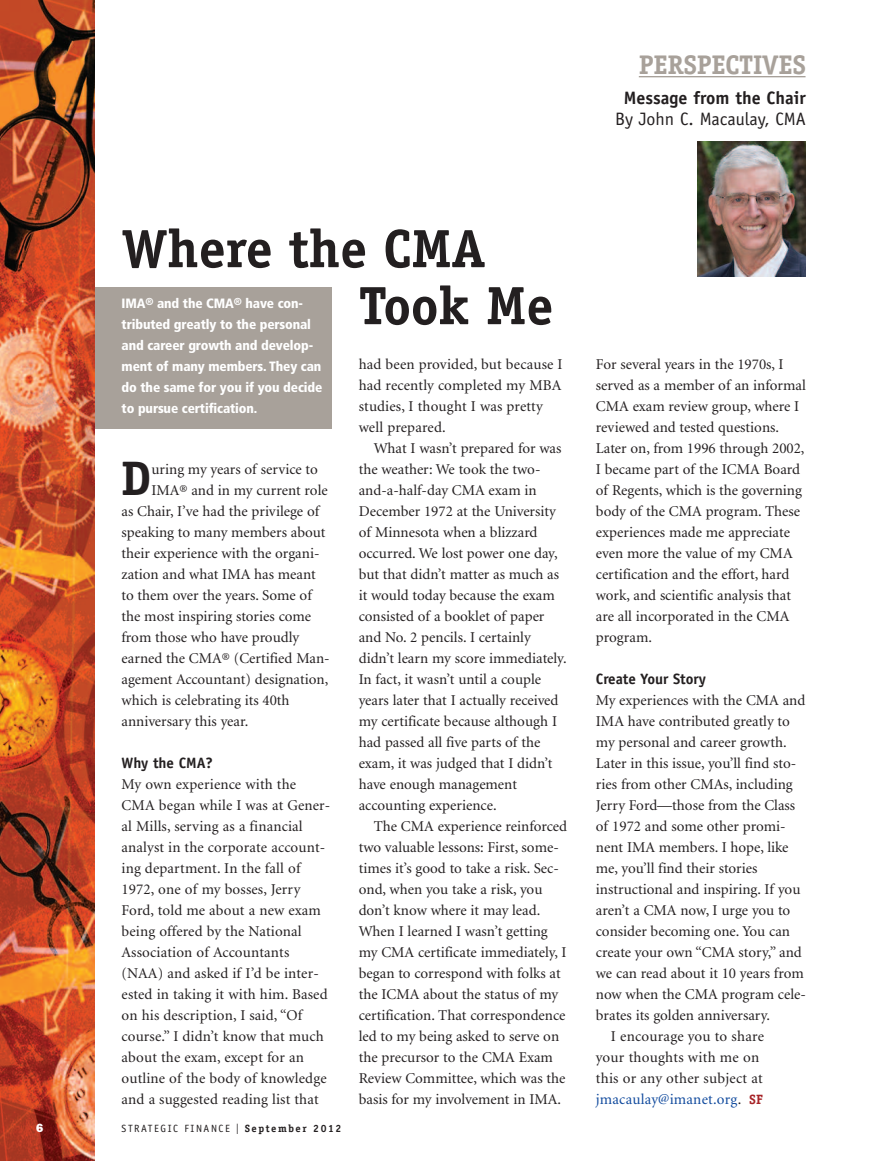
<style>
.page{position:relative;width:878px;height:1161px;background:#fff}
.page>*{position:absolute;margin:0;border:0;box-sizing:border-box;transform-origin:0 0}
.t1{font:700 54px/57px "Officina Serif";letter-spacing:-.01em;color:#231f20}
.t2{font:700 48.6px "Officina Serif";color:#231f20}
.t3{font:700 27px "Officina Serif";letter-spacing:-.015em;color:#a8a19a}
.t4{font:18px "Officina Sans";color:#231f20}
.t5{font:700 18px "Officina Sans";color:#231f20}
.t6{font:15px/21px "Minion";color:#231f20}
.t7{font:700 15px "Officina Sans";letter-spacing:-.005em;color:#231f20}
.t8{font:15px "Minion";letter-spacing:.015em;color:#0f499d}
.t9{font:900 condensed 13.5px/21px "Frutiger";letter-spacing:-.01em;color:#fff}
.t10{font:800 12px "Franklin Gothic";color:#fff}
.t11{font:10.5px "Officina Sans";letter-spacing:.15em;color:#231f20}
.s1{font-family:"Franklin Gothic";font-size:15px}
.s2{font-family:"Officina Serif";font-weight:700}
.s3{color:#231f20}
.s4{font-family:"Officina Serif";font-weight:700;font-size:13.5px;color:#a72428}
</style>
<div class="page">
<hr style="left:638px;top:76px;width:167px;height:1px;background:#a8a19a">
<div style="left:94px;top:287px;width:238px;height:141px;background:#a8a19a"></div>
<img style="left:698px;top:141px;width:108px;height:135px">
<img style="left:0;top:0;width:94px;height:1161px">
<h3 class="t3" style="left:638px;top:54px;width:169px">PERSPECTIVES</h3>
<p class="t5" style="left:624px;top:91px;width:183px">Message from the Chair</p>
<p class="t4" style="left:615px;top:112px;width:192px">By John C. Macaulay, CMA</p>
<h1 class="t1" style="left:359px;top:225px;width:196px;text-indent:-237px">Where the CMA<br>Took Me</h1>
<p class="t9" style="left:122px;top:294px;width:202px">IMA<sup>®</sup> and the CMA<sup>®</sup> have con&shy;tributed greatly to the personal and career growth and develop&shy;ment of many members. They can do the same for you if you decide to pursue certification.</p>
<p class="t6" style="left:359px;top:355px;width:205px">had been provided, but because I had recently completed my MBA studies, I thought I was pretty well prepared.</p>
<p class="t6" style="left:359px;top:439px;width:209px;text-indent:15px">What I wasn’t prepared for was the weather: We took the two&shy;and-a-half-day CMA exam in<br>December 1972 at the University of Minnesota when a blizzard occurred. We lost power one day, but that didn’t matter as much as it would today because the exam consisted of a booklet of paper and No. 2 pencils. I certainly didn’t learn my score immediately.<br>In fact, it wasn’t until a couple years later that I actually received my certificate because although I had passed all five parts of the exam, it was judged that I didn’t have enough management accounting experience.</p>
<p class="t6" style="left:359px;top:817px;width:210px;text-indent:15px">The CMA experience reinforced two valuable lessons: First, some&shy;times it’s good to take a risk. Sec&shy;ond, when you take a risk, you don’t know where it may lead.<br>When I learned I wasn’t getting my CMA certificate immediately, I began to correspond with folks at the ICMA about the status of my certification. That correspondence led to my being asked to serve on the precursor to the CMA Exam<br>Review Committee, which was the basis for my involvement in IMA.</p>
<h2 class="t2" style="left:122px;top:460px;width:31px">D</h2>
<p class="t6" style="left:151px;top:460px;width:168px">uring my years of service to</p>
<p class="t6" style="left:151px;top:481px;width:178px">IMA® and in my current role</p>
<p class="t6" style="left:121px;top:502px;width:199px">as Chair, I’ve had the privilege of</p>
<p class="t6" style="left:121px;top:523px;width:205px">speaking to many members about</p>
<p class="t6" style="left:121px;top:544px;width:199px">their experience with the organi-</p>
<p class="t6" style="left:121px;top:565px;width:196px">zation and what IMA has meant</p>
<p class="t6" style="left:121px;top:586px;width:192px">to them over the years. Some of</p>
<p class="t6" style="left:121px;top:607px;width:191px">the most inspiring stories come</p>
<p class="t6" style="left:121px;top:628px;width:179px">from those who have proudly</p>
<p class="t6" style="left:121px;top:649px;width:210px">earned the CMA® (Certified Man-</p>
<p class="t6" style="left:121px;top:670px;width:208px">agement Accountant) designation,</p>
<p class="t6" style="left:121px;top:691px;width:169px">which is celebrating its 40th</p>
<p class="t6" style="left:121px;top:712px;width:128px">anniversary this year.</p>
<p class="t7" style="left:121px;top:757px;width:93px">Why the CMA?</p>
<p class="t6" style="left:121px;top:775px;width:210px">My own experience with the<br>CMA began while I was at Gener&shy;al Mills, serving as a financial analyst in the corporate account&shy;ing department. In the fall of<br>1972, one of my bosses, Jerry<br>Ford, told me about a new exam being offered by the National<br>Association of Accountants (NAA) and asked if I’d be inter&shy;ested in taking it with him. Based on his description, I said, “Of course.” I didn’t know that much about the exam, except for an outline of the body of knowledge and a suggested reading list that</p>
<p class="t10" style="left:36px;top:1124px;width:9px">6</p>
<p class="t11" style="left:122px;top:1125px;width:221px">STRATEGIC FINANCE <span class="s1">I</span> <span class="s2">September 2012</span></p>
<p class="t6" style="left:596px;top:355px;width:211px">For several years in the 1970s, I served as a member of an informal<br>CMA exam review group, where I reviewed and tested questions.<br>Later on, from 1996 through 2002,<br>I became part of the ICMA Board of Regents, which is the governing body of the CMA program. These experiences made me appreciate even more the value of my CMA certification and the effort, hard work, and scientific analysis that are all incorporated in the CMA program.</p>
<p class="t7" style="left:596px;top:673px;width:111px">Create Your Story</p>
<p class="t6" style="left:596px;top:691px;width:211px">My experiences with the CMA and</p>
<p class="t6" style="left:596px;top:712px;width:195px">IMA have contributed greatly to</p>
<p class="t6" style="left:596px;top:733px;width:192px">my personal and career growth.</p>
<p class="t6" style="left:596px;top:754px;width:202px">Later in this issue, you’ll find sto-</p>
<p class="t6" style="left:596px;top:775px;width:198px">ries from other CMAs, including</p>
<p class="t6" style="left:596px;top:796px;width:201px">Jerry Ford—those from the Class</p>
<p class="t6" style="left:596px;top:817px;width:191px">of 1972 and some other promi-</p>
<p class="t6" style="left:596px;top:838px;width:194px">nent IMA members. I hope, like</p>
<p class="t6" style="left:596px;top:859px;width:163px">me, you’ll find their stories</p>
<p class="t6" style="left:596px;top:880px;width:206px">instructional and inspiring. If you</p>
<p class="t6" style="left:596px;top:901px;width:196px">aren’t a CMA now, I urge you to</p>
<p class="t6" style="left:596px;top:922px;width:196px">consider becoming one. You can</p>
<p class="t6" style="left:596px;top:943px;width:207px">create your own “CMA story,” and</p>
<p class="t6" style="left:596px;top:964px;width:209px">we can read about it 10 years from</p>
<p class="t6" style="left:596px;top:985px;width:211px">now when the CMA program cele-</p>
<p class="t6" style="left:596px;top:1006px;width:176px">brates its golden anniversary.</p>
<p class="t6" style="left:611px;top:1027px;width:155px">I encourage you to share</p>
<p class="t6" style="left:596px;top:1048px;width:165px">your thoughts with me on</p>
<p class="t6" style="left:596px;top:1069px;width:168px">this or any other subject at</p>
<p class="t8" style="left:596px;top:1093px;width:168px">jmacaulay@imanet.org<span class="s3">.</span> <span class="s4">SF</span></p>
</div>
